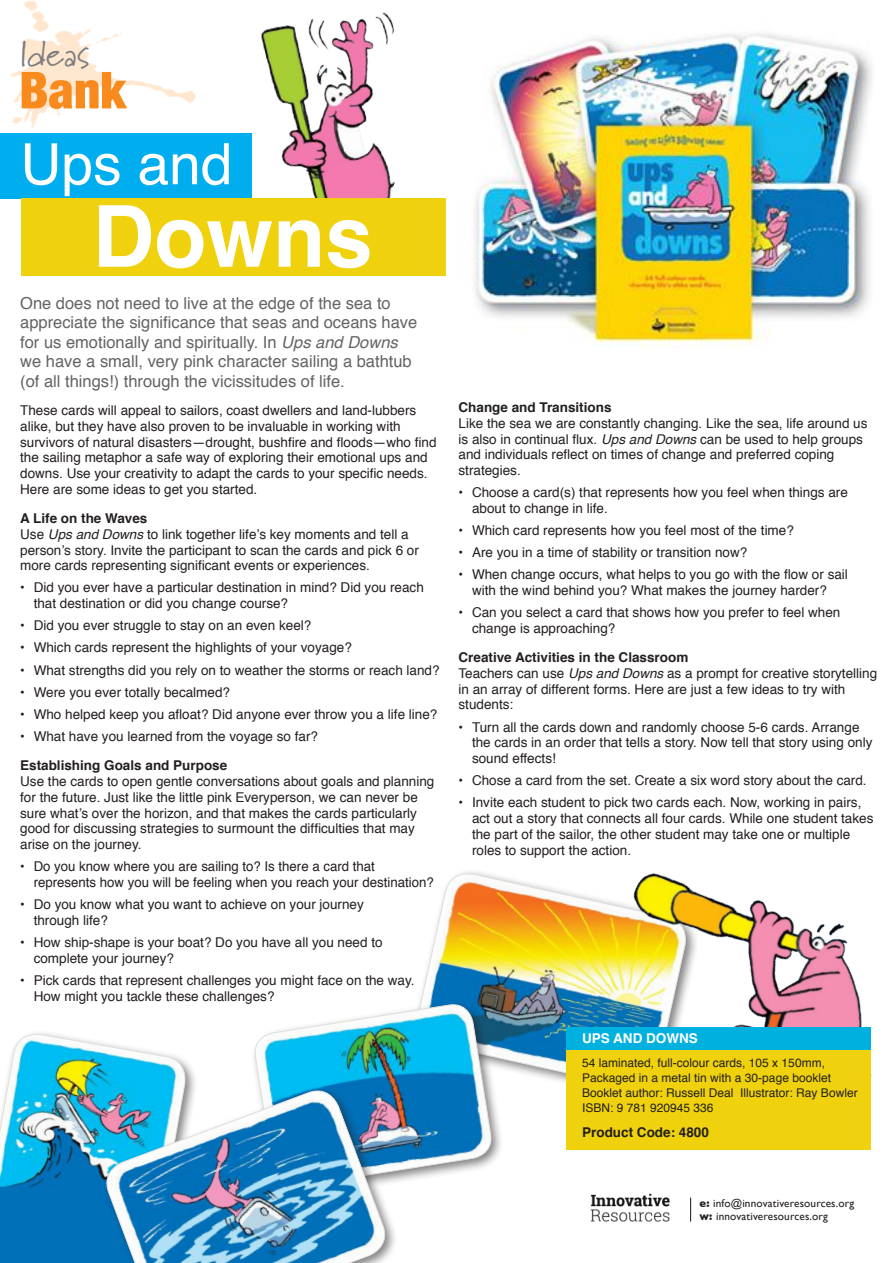
<style>
.page{position:relative;width:893px;height:1263px;background:#fff}
.page>*{position:absolute;margin:0;border:0;box-sizing:border-box;transform-origin:0 0}
.t1{font:700 85.5px "Helvetica";color:#fff}
.t2{font:57px "Helvetica";color:#fff}
.t3{font:900 condensed 51px "Helvetica Neue";color:#f98a1d}
.t4{font:36px "Marydale";color:#7d7c7e}
.t5{font:16.5px/19.5px "Helvetica";color:#656365}
.t6{font:13.5px/15.8px "Helvetica";color:#241f1f}
.t7{font:700 13.5px "Helvetica";color:#241f1f}
.t8{font:700 13.5px "Helvetica";color:#fff}
.t9{font:12px/15px "Helvetica";color:#241f1f}
.t10{font:11.25px/13.5px "Gill Sans";letter-spacing:.015em;color:#241f1f}
.s1{font-style:italic}
.s2{font-weight:700}
</style>
<div class="page">
<img style="left:420px;top:871px;width:154px;height:221px">
<img style="left:574px;top:873px;width:298px;height:204px">
<img style="left:11px;top:0;width:185px;height:129px">
<div style="left:0;top:133px;width:252px;height:66px;background:#00aeef"></div>
<div style="left:251px;top:1000px;width:253px;height:200px;background:#241f1f;opacity:.57"></div>
<img style="left:252px;top:1002px;width:242px;height:187px">
<img style="left:261px;top:12px;width:134px;height:186px">
<div style="left:21px;top:198px;width:424px;height:78px;background:#efd20d"></div>
<div style="left:567px;top:1027px;width:304px;height:122px;background:#efd20d"></div>
<div style="left:567px;top:1027px;width:304px;height:23px;background:#00b0df"></div>
<img style="left:0;top:1033px;width:189px;height:230px">
<div style="left:102px;top:1086px;width:296px;height:177px;background:#241f1f;opacity:.57"></div>
<img style="left:101px;top:1084px;width:290px;height:179px">
<svg style="left:690px;top:1197px;width:1px;height:24px"></svg>
<img style="left:473px;top:33px;width:400px;height:314px">
<img style="left:590px;top:1193px;width:80px;height:29px">
<h3 class="t4" style="left:19px;top:32px;width:72px">Ideas</h3>
<h3 class="t3" style="left:19px;top:59px;width:108px">Bank</h3>
<h2 class="t2" style="left:20px;top:126px;width:214px">Ups and</h2>
<h1 class="t1" style="left:92px;top:178px;width:282px">Downs</h1>
<p class="t5" style="left:20px;top:294px;width:399px">One does not need to live at the edge of the sea to appreciate the significance that seas and oceans have for us emotionally and spiritually. In <span class="s1">Ups and Downs </span>we have a small, very pink character sailing a bathtub (of all things!) through the vicissitudes of life.</p>
<p class="t6" style="left:20px;top:403px;width:418px">These cards will appeal to sailors, coast dwellers and land-lubbers alike, but they have also proven to be invaluable in working with survivors of natural disasters—drought, bushfire and floods—who find the sailing metaphor a safe way of exploring their emotional ups and downs. Use your creativity to adapt the cards to your specific needs.<br>Here are some ideas to get you started.</p>
<p class="t6" style="left:20px;top:511px;width:400px"><span class="s2">A Life on the Waves<br></span>Use <span class="s1">Ups and Downs</span> to link together life’s key moments and tell a person’s story. Invite the participant to scan the cards and pick 6 or more cards representing significant events or experiences.</p>
<p class="t6" style="left:34px;top:581px;width:392px;text-indent:-14px">• Did you ever have a particular destination in mind? Did you reach that destination or did you change course?</p>
<p class="t6" style="left:20px;top:618px;width:293px">• Did you ever struggle to stay on an even keel?</p>
<p class="t6" style="left:20px;top:641px;width:333px">• Which cards represent the highlights of your voyage?</p>
<p class="t6" style="left:20px;top:663px;width:421px">• What strengths did you rely on to weather the storms or reach land?</p>
<p class="t6" style="left:20px;top:685px;width:211px">• Were you ever totally becalmed?</p>
<p class="t6" style="left:20px;top:707px;width:419px">• Who helped keep you afloat? Did anyone ever throw you a life line?</p>
<p class="t6" style="left:20px;top:729px;width:299px">• What have you learned from the voyage so far?</p>
<p class="t7" style="left:20px;top:756px;width:209px">Establishing Goals and Purpose</p>
<p class="t6" style="left:20px;top:774px;width:416px">Use the cards to open gentle conversations about goals and planning for the future. Just like the little pink Everyperson, we can never be sure what’s over the horizon, and that makes the cards particularly good for discussing strategies to surmount the difficulties that may arise on the journey.</p>
<p class="t6" style="left:34px;top:859px;width:402px;text-indent:-13px">• Do you know where you are sailing to? Is there a card that represents how you will be feeling when you reach your destination?</p>
<p class="t6" style="left:34px;top:897px;width:332px;text-indent:-14px">• Do you know what you want to achieve on your journey through life?</p>
<p class="t6" style="left:34px;top:935px;width:350px;text-indent:-14px">• How ship-shape is your boat? Do you have all you need to complete your journey?</p>
<p class="t6" style="left:34px;top:973px;width:382px;text-indent:-14px">• Pick cards that represent challenges you might face on the way.<br>How might you tackle these challenges?</p>
<p class="t7" style="left:458px;top:398px;width:155px">Change and Transitions</p>
<p class="t6" style="left:458px;top:416px;width:410px">Like the sea we are constantly changing. Like the sea, life around us is also in continual flux. <span class="s1">Ups and Downs</span> can be used to help groups and individuals reflect on times of change and preferred coping strategies.</p>
<p class="t6" style="left:472px;top:485px;width:377px;text-indent:-14px">• Choose a card(s) that represents how you feel when things are about to change in life.</p>
<p class="t6" style="left:458px;top:523px;width:337px">• Which card represents how you feel most of the time?</p>
<p class="t6" style="left:458px;top:545px;width:290px">• Are you in a time of stability or transition now?</p>
<p class="t6" style="left:458px;top:567px;width:391px;text-align:center">• When change occurs, what helps to you go with the flow or sail with the wind behind you? What makes the journey harder?</p>
<p class="t6" style="left:472px;top:605px;width:370px;text-indent:-14px">• Can you select a card that shows how you prefer to feel when change is approaching?</p>
<p class="t6" style="left:458px;top:650px;width:420px"><span class="s2">Creative Activities in the Classroom<br></span>Teachers can use <span class="s1">Ups and Downs</span> as a prompt for creative storytelling in an array of different forms. Here are just a few ideas to try with students:</p>
<p class="t6" style="left:472px;top:720px;width:402px;text-indent:-14px">• Turn all the cards down and randomly choose 5-6 cards. Arrange the cards in an order that tells a story. Now tell that story using only sound effects!</p>
<p class="t6" style="left:458px;top:773px;width:410px">• Chose a card from the set. Create a six word story about the card.</p>
<p class="t6" style="left:472px;top:795px;width:403px;text-indent:-14px">• Invite each student to pick two cards each. Now, working in pairs, act out a story that connects all four cards. While one student takes the part of the sailor, the other student may take one or multiple roles to support the action.</p>
<p class="t8" style="left:582px;top:1029px;width:117px">UPS AND DOWNS</p>
<p class="t9" style="left:582px;top:1056px;width:277px">54 laminated, full-colour cards, 105 x 150mm, Packaged in a metal tin with a 30-page booklet Booklet author: Russell Deal Illustrator: Ray Bowler ISBN: 9 781 920945 336</p>
<p class="t7" style="left:582px;top:1123px;width:128px">Product Code: 4800</p>
<p class="t10" style="left:699px;top:1196px;width:156px"><span class="s2">e:</span> info@innovativeresources.org <span class="s2">w:</span> innovativeresources.org</p>
</div>
